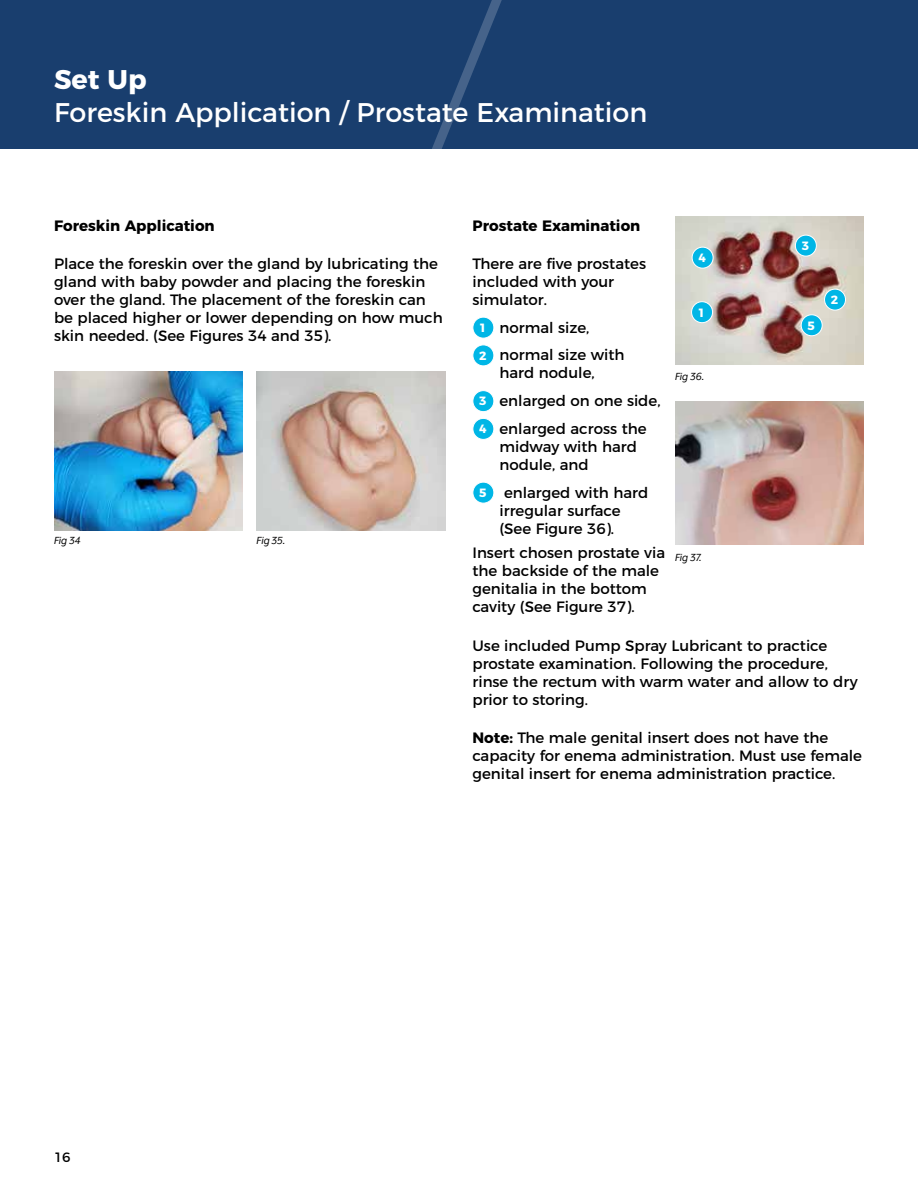
<style>
.page{position:relative;width:918px;height:1188px;background:#fff}
.page>*{position:absolute;margin:0;border:0;box-sizing:border-box;transform-origin:0 0}
.t1{font:27px "Montserrat";color:#fff}
.t2{font:700 27px "Montserrat";color:#fff}
.t3{font:15px/18px "Montserrat";color:#000}
.t4{font:700 15px "Montserrat";color:#000}
.t5{font:13.5px "Montserrat";color:#000}
.t6{font:italic 12px "Mr Eaves XL Mod OT";color:#000}
.t7{font:700 12px "Montserrat";color:#fff}
.s1{font-weight:700;font-size:12px;color:#fff}
.s2{font-weight:700}
</style>
<div class="page">
<div style="left:0;top:0;width:918px;height:149px;background:#193e6e"></div>
<svg style="left:432px;top:0;width:70px;height:149px"></svg>
<div style="left:473px;top:317px;width:21px;height:21px;background:#00b6e6;border-radius:50%"></div>
<div style="left:472px;top:317px;width:22px;height:22px;border:1px solid #fff;border-radius:50%"></div>
<div style="left:473px;top:345px;width:21px;height:21px;background:#00b6e6;border-radius:50%"></div>
<div style="left:472px;top:345px;width:22px;height:21px;border:1px solid #fff;border-radius:50%"></div>
<div style="left:473px;top:391px;width:21px;height:21px;background:#00b6e6;border-radius:50%"></div>
<div style="left:472px;top:390px;width:22px;height:22px;border:1px solid #fff;border-radius:50%"></div>
<div style="left:473px;top:418px;width:21px;height:21px;background:#00b6e6;border-radius:50%"></div>
<div style="left:472px;top:418px;width:22px;height:22px;border:1px solid #fff;border-radius:50%"></div>
<div style="left:473px;top:482px;width:21px;height:21px;background:#00b6e6;border-radius:50%"></div>
<div style="left:472px;top:482px;width:22px;height:22px;border:1px solid #fff;border-radius:50%"></div>
<img style="left:675px;top:401px;width:189px;height:144px">
<img style="left:54px;top:371px;width:189px;height:159px">
<img style="left:256px;top:371px;width:190px;height:159px">
<img style="left:675px;top:216px;width:189px;height:149px">
<div style="left:692px;top:302px;width:21px;height:21px;background:#00b6e6;border-radius:50%"></div>
<div style="left:691px;top:301px;width:22px;height:22px;border:1px solid #fff;border-radius:50%"></div>
<div style="left:825px;top:289px;width:21px;height:21px;background:#00b6e6;border-radius:50%"></div>
<div style="left:824px;top:289px;width:22px;height:21px;border:1px solid #fff;border-radius:50%"></div>
<div style="left:801px;top:315px;width:21px;height:21px;background:#00b6e6;border-radius:50%"></div>
<div style="left:801px;top:314px;width:22px;height:22px;border:1px solid #fff;border-radius:50%"></div>
<div style="left:795px;top:235px;width:21px;height:21px;background:#00b6e6;border-radius:50%"></div>
<div style="left:795px;top:235px;width:22px;height:21px;border:1px solid #fff;border-radius:50%"></div>
<div style="left:692px;top:247px;width:21px;height:21px;background:#00b6e6;border-radius:50%"></div>
<div style="left:692px;top:247px;width:21px;height:22px;border:1px solid #fff;border-radius:50%"></div>
<h1 class="t2" style="left:54px;top:57px;width:94px">Set Up</h1>
<h1 class="t1" style="left:54px;top:90px;width:595px">Foreskin Application / Prostate Examination</h1>
<p class="t4" style="left:54px;top:213px;width:162px">Foreskin Application</p>
<p class="t3" style="left:54px;top:253px;width:390px">Place the foreskin over the gland by lubricating the gland with baby powder and placing the foreskin over the gland. The placement of the foreskin can be placed higher or lower depending on how much skin needed. (See Figures 34 and 35).</p>
<p class="t6" style="left:54px;top:534px;width:28px">Fig 34</p>
<p class="t6" style="left:256px;top:534px;width:30px">Fig 35.</p>
<p class="t4" style="left:472px;top:213px;width:169px">Prostate Examination</p>
<p class="t3" style="left:472px;top:253px;width:175px">There are five prostates included with your simulator.</p>
<p class="t3" style="left:479px;top:312px;width:147px;line-height:27.8px"><span class="s1">1</span> normal size,<br><span class="s1">2</span> normal size with</p>
<p class="t3" style="left:479px;top:358px;width:183px;line-height:27.8px;text-indent:20px">hard nodule,<br><span class="s1">3</span> enlarged on one side,<br><span class="s1">4</span> enlarged across the</p>
<p class="t3" style="left:500px;top:436px;width:139px">midway with hard nodule, and</p>
<p class="t3" style="left:500px;top:482px;width:150px;text-indent:-20px"><span class="s1">5</span> enlarged with hard irregular surface (See Figure 36).</p>
<p class="t3" style="left:472px;top:543px;width:194px">Insert chosen prostate via the backside of the male genitalia in the bottom cavity (See Figure 37).</p>
<p class="t3" style="left:472px;top:635px;width:387px">Use included Pump Spray Lubricant to practice prostate examination. Following the procedure, rinse the rectum with warm water and allow to dry prior to storing.</p>
<p class="t3" style="left:472px;top:727px;width:391px"><span class="s2">Note:</span> The male genital insert does not have the capacity for enema administration. Must use female genital insert for enema administration practice.</p>
<p class="t7" style="left:802px;top:236px;width:9px">3</p>
<p class="t7" style="left:699px;top:248px;width:9px">4</p>
<p class="t7" style="left:831px;top:290px;width:9px">2</p>
<p class="t7" style="left:698px;top:302px;width:9px">1</p>
<p class="t7" style="left:808px;top:315px;width:9px">5</p>
<p class="t6" style="left:675px;top:370px;width:31px">Fig 36.</p>
<p class="t6" style="left:675px;top:551px;width:28px">Fig 37.</p>
<p class="t5" style="left:54px;top:1147px;width:18px">16</p>
</div>
